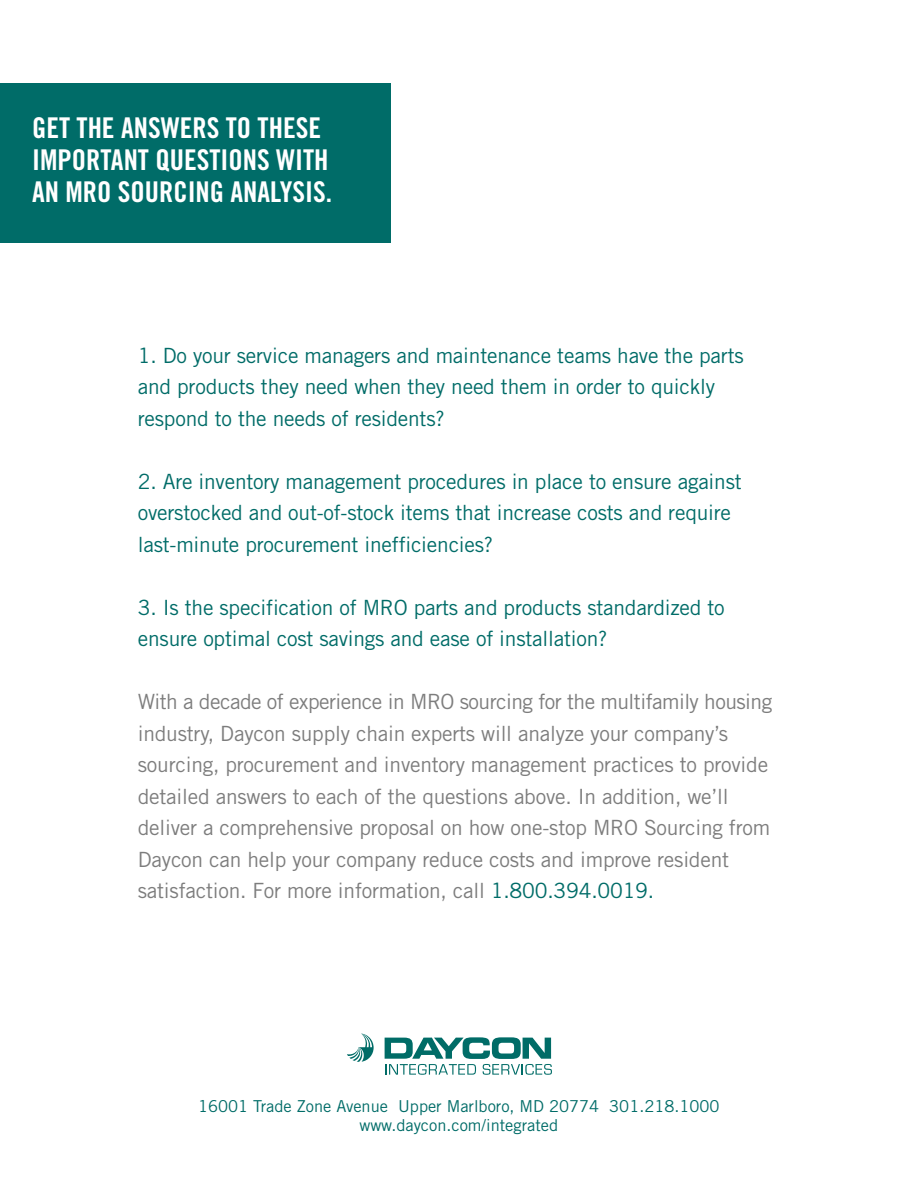
<style>
.page{position:relative;width:918px;height:1188px;background:#fff}
.page>*{position:absolute;margin:0;border:0;box-sizing:border-box;transform-origin:0 0}
.t1{font:28.65px/32.1px "Trade Gothic Bold Cond Twenty";color:#fff}
.t2{font:21px/31.5px "Trade Gothic";letter-spacing:-.01em;color:#7d7d7d}
.t3{font:21px/31.5px "Trade Gothic";letter-spacing:-.01em;color:#006c68}
.t4{font:16.35px/19.6px "Trade Gothic";color:#006c68;text-align:center}
.s1{color:#006c68}
</style>
<div class="page">
<div style="left:0;top:84px;width:392px;height:159px;background:#006c68"></div>
<svg style="left:347px;top:1034px;width:27px;height:28px"></svg>
<svg style="left:385px;top:1037px;width:167px;height:38px"></svg>
<h1 class="t1" style="left:32px;top:114px;width:302px">GET THE ANSWERS TO THESE<br>IMPORTANT QUESTIONS WITH<br>AN MRO SOURCING ANALYSIS.</h1>
<p class="t3" style="left:138px;top:342px;width:607px">1. Do your service managers and maintenance teams have the parts and products they need when they need them in order to quickly respond to the needs of residents?</p>
<p class="t3" style="left:138px;top:468px;width:605px">2. Are inventory management procedures in place to ensure against overstocked and out-of-stock items that increase costs and require last-minute procurement inefficiencies?</p>
<p class="t3" style="left:138px;top:594px;width:588px">3. Is the specification of MRO parts and products standardized to ensure optimal cost savings and ease of installation?</p>
<p class="t2" style="left:138px;top:688px;width:636px">With a decade of experience in MRO sourcing for the multifamily housing industry, Daycon supply chain experts will analyze your company’s sourcing, procurement and inventory management practices to provide detailed answers to each of the questions above. In addition, we’ll deliver a comprehensive proposal on how one-stop MRO Sourcing from Daycon can help your company reduce costs and improve resident satisfaction. For more information, call <span class="s1">1.800.394.0019.</span></p>
<p class="t4" style="left:198px;top:1098px;width:523px">16001 Trade Zone Avenue Upper Marlboro, MD 20774 301.218.1000 www.daycon.com/integrated</p>
</div>
